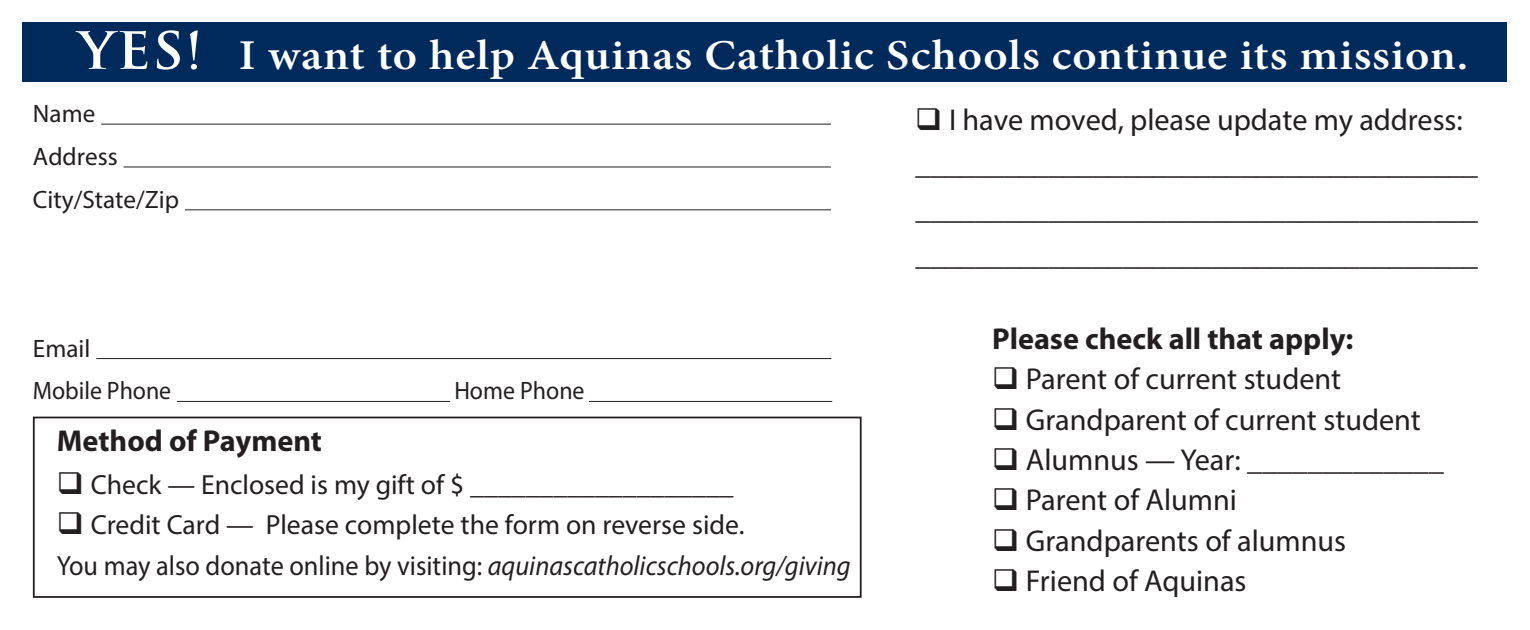
<style>
.page{position:relative;width:1530px;height:630px;background:#fff}
.page>*{position:absolute;margin:0;border:0;box-sizing:border-box;transform-origin:0 0}
.t1{font:600 42.5px "Minion Pro";letter-spacing:.02em;color:#fff;scale:1.1 1}
.t2{font:30.25px/45.5px "Myriad Pro";color:#231f20;text-align:justify}
.t3{font:700 30.25px "Myriad Pro";color:#231f20}
.t4{font:27.75px/40.2px "Myriad Pro";color:#231f20}
.t5{font:25.25px/42.8px "Myriad Pro";color:#231f20}
.t6{font:25.25px "Myriad Pro";color:#231f20;scale:.95 1}
.s1{font-family:"Trajan Pro";font-weight:700;font-size:50px}
.s2{font-style:italic}
</style>
<div class="page">
<div style="left:33px;top:417px;width:829px;height:181px;border:2px solid #231f20"></div>
<hr style="left:101px;top:124px;width:730px;height:1px;background:#231f20">
<hr style="left:124px;top:166px;width:707px;height:1px;background:#231f20">
<hr style="left:185px;top:209px;width:646px;height:1px;background:#231f20">
<hr style="left:96px;top:358px;width:735px;height:1px;background:#231f20">
<hr style="left:177px;top:401px;width:273px;height:1px;background:#231f20">
<hr style="left:589px;top:401px;width:243px;height:1px;background:#231f20">
<div style="left:22px;top:22px;width:1486px;height:60px;background:#00295c"></div>
<p class="t1" style="left:78px;top:26px;width:1265px"><span class="s1">YES!</span> I want to help Aquinas Catholic Schools continue its mission.</p>
<p class="t5" style="left:33px;top:92px;width:148px">Name<br>Address<br>City/State/Zip</p>
<p class="t5" style="left:33px;top:326px;width:140px">Email<br>Mobile Phone</p>
<p class="t6" style="left:454px;top:375px;width:139px">Home Phone</p>
<p class="t3" style="left:57px;top:421px;width:267px">Method of Payment</p>
<p class="t4" style="left:57px;top:464px;width:678px">❑ Check — Enclosed is my gift of $ ___________________</p>
<p class="t4" style="left:57px;top:505px;width:795px">❑ Credit Card — Please complete the form on reverse side.<br>You may also donate online by visiting: <span class="s2">aquinascatholicschools.org/giving</span></p>
<p class="t2" style="left:915px;top:96px;width:549px">❑ I have moved, please update my address:</p>
<p class="t2" style="left:916px;top:141px;width:564px">______________________________________ ______________________________________ ______________________________________</p>
<p class="t3" style="left:992px;top:319px;width:363px">Please check all that apply:</p>
<p class="t2" style="left:992px;top:356px;width:351px">❑ Parent of current student</p>
<p class="t2" style="left:992px;top:396px;width:430px">❑ Grandparent of current student</p>
<p class="t2" style="left:992px;top:437px;width:453px">❑ Alumnus — Year: _____________</p>
<p class="t2" style="left:992px;top:477px;width:246px">❑ Parent of Alumni</p>
<p class="t2" style="left:992px;top:517px;width:356px">❑ Grandparents of alumnus</p>
<p class="t2" style="left:992px;top:558px;width:256px">❑ Friend of Aquinas</p>
</div>
